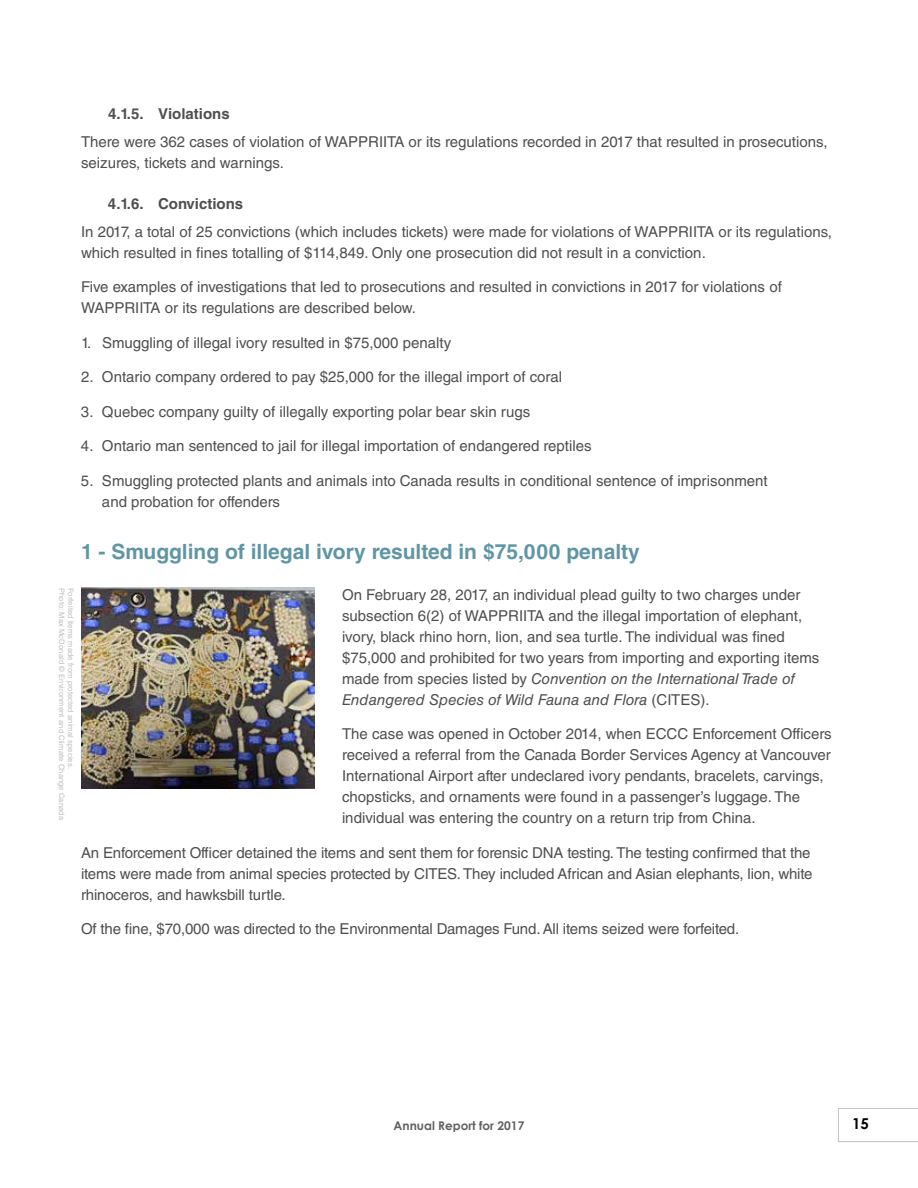
<style>
.page{position:relative;width:918px;height:1188px;background:#fff}
.page>*{position:absolute;margin:0;border:0;box-sizing:border-box;transform-origin:0 0}
.t1{font:700 21px "Helvetica LT Std";color:#6096a4}
.t2{font:15px/21px "Helvetica LT Std";color:#4f4f51}
.t3{font:700 15px "Helvetica LT Std";color:#4f4f51}
.t4{font:700 15px "Century Gothic";color:#000}
.t5{font:700 12px "Century Gothic";color:#000}
.t6{font:7.5px "Helvetica LT Std";letter-spacing:.02em;color:#bcbec0}
.s1{font-style:italic}
</style>
<div class="page">
<svg style="left:838px;top:1108px;width:80px;height:34px"></svg>
<img style="left:81px;top:588px;width:234px;height:201px">
<p class="t3" style="left:108px;top:104px;width:123px">4.1.5. Violations</p>
<p class="t2" style="left:81px;top:131px;width:748px">There were 362 cases of violation of WAPPRIITA or its regulations recorded in 2017 that resulted in prosecutions, seizures, tickets and warnings.</p>
<p class="t3" style="left:108px;top:194px;width:137px">4.1.6. Convictions</p>
<p class="t2" style="left:81px;top:221px;width:753px">In 2017, a total of 25 convictions (which includes tickets) were made for violations of WAPPRIITA or its regulations, which resulted in fines totalling of $114,849. Only one prosecution did not result in a conviction.</p>
<p class="t2" style="left:81px;top:276px;width:702px">Five examples of investigations that led to prosecutions and resulted in convictions in 2017 for violations of<br>WAPPRIITA or its regulations are described below.</p>
<p class="t2" style="left:81px;top:332px;width:372px">1. Smuggling of illegal ivory resulted in $75,000 penalty</p>
<p class="t2" style="left:81px;top:366px;width:483px">2. Ontario company ordered to pay $25,000 for the illegal import of coral</p>
<p class="t2" style="left:81px;top:401px;width:451px">3. Quebec company guilty of illegally exporting polar bear skin rugs</p>
<p class="t2" style="left:81px;top:435px;width:512px">4. Ontario man sentenced to jail for illegal importation of endangered reptiles</p>
<p class="t2" style="left:102px;top:470px;width:667px;text-indent:-21px">5. Smuggling protected plants and animals into Canada results in conditional sentence of imprisonment and probation for offenders</p>
<h1 class="t1" style="left:81px;top:539px;width:560px">1 - Smuggling of illegal ivory resulted in $75,000 penalty</h1>
<p class="t2" style="left:342px;top:584px;width:479px">On February 28, 2017, an individual plead guilty to two charges under subsection 6(2) of WAPPRIITA and the illegal importation of elephant, ivory, black rhino horn, lion, and sea turtle. The individual was fined $75,000 and prohibited for two years from importing and exporting items made from species listed by <span class="s1">Convention on the International Trade of Endangered Species of Wild Fauna and Flora</span> (CITES).</p>
<p class="t2" style="left:342px;top:724px;width:491px">The case was opened in October 2014, when ECCC Enforcement Officers received a referral from the Canada Border Services Agency at Vancouver International Airport after undeclared ivory pendants, bracelets, carvings, chopsticks, and ornaments were found in a passenger’s luggage. The individual was entering the country on a return trip from China.</p>
<p class="t2" style="left:81px;top:842px;width:733px">An Enforcement Officer detained the items and sent them for forensic DNA testing. The testing confirmed that the items were made from animal species protected by CITES. They included African and Asian elephants, lion, white rhinoceros, and hawksbill turtle.</p>
<p class="t2" style="left:81px;top:919px;width:660px">Of the fine, $70,000 was directed to the Environmental Damages Fund. All items seized were forfeited.</p>
<p class="t6" style="left:66px;top:588px;width:233px;rotate:90deg">Photo: Max McDonald © Environment and Climate Change Canada</p>
<p class="t6" style="left:75px;top:588px;width:182px;rotate:90deg">Forfeited items made from protected animal species.</p>
<p class="t5" style="left:394px;top:1116px;width:132px">Annual Report for 2017</p>
<p class="t4" style="left:852px;top:1112px;width:18px">15</p>
</div>
